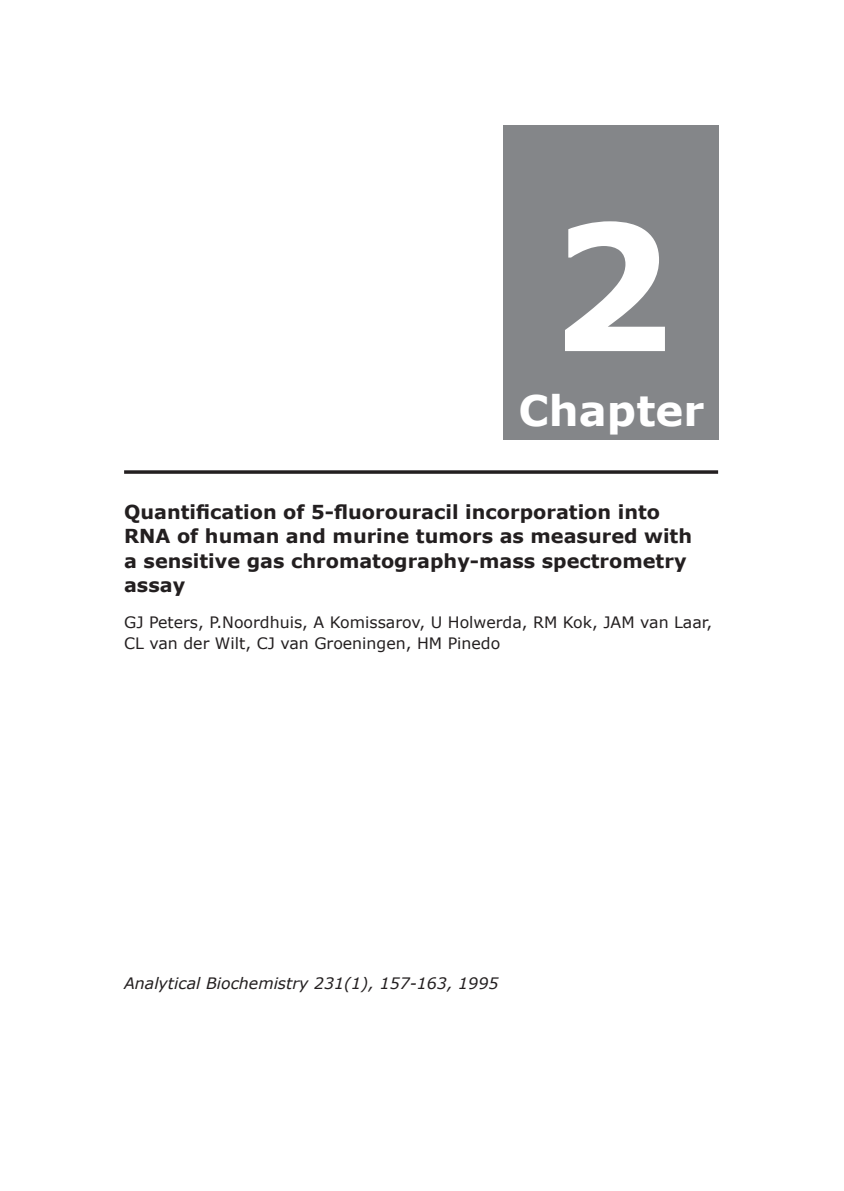
<style>
.page{position:relative;width:844px;height:1191px;background:#fff}
.page>*{position:absolute;margin:0;border:0;box-sizing:border-box;transform-origin:0 0}
.Chapter_number{font:700 175px "Verdana";color:#fff}
.Chapter{font:700 42px "Verdana";color:#fff}
.Titel{font:700 19.25px/24.5px "Verdana";color:#231f20}
.Authors{font:15.75px/21px "Verdana";color:#231f20}
.Journal{font:italic 15.75px "Verdana";color:#231f20}
</style>
<div class="page">
<div style="left:503px;top:125px;width:215px;height:315px;background:#848689"></div>
<svg style="left:124px;top:470px;width:594px;height:4px;background:#3e3a3b"></svg>
<p class="Chapter_number" style="left:549px;top:176px;width:126px">2</p>
<p class="Chapter" style="left:518px;top:384px;width:187px">Chapter</p>
<p class="Titel" style="left:124px;top:499px;width:569px">Quantification of 5-fluorouracil incorporation into RNA of human and murine tumors as measured with a sensitive gas chromatography-mass spectrometry assay</p>
<p class="Authors" style="left:124px;top:611px;width:589px">GJ Peters, P.Noordhuis, A Komissarov, U Holwerda, RM Kok, JAM van Laar,<br>CL van der Wilt, CJ van Groeningen, HM Pinedo</p>
<p class="Journal" style="left:124px;top:973px;width:375px">Analytical Biochemistry 231(1), 157-163, 1995</p>
</div>
